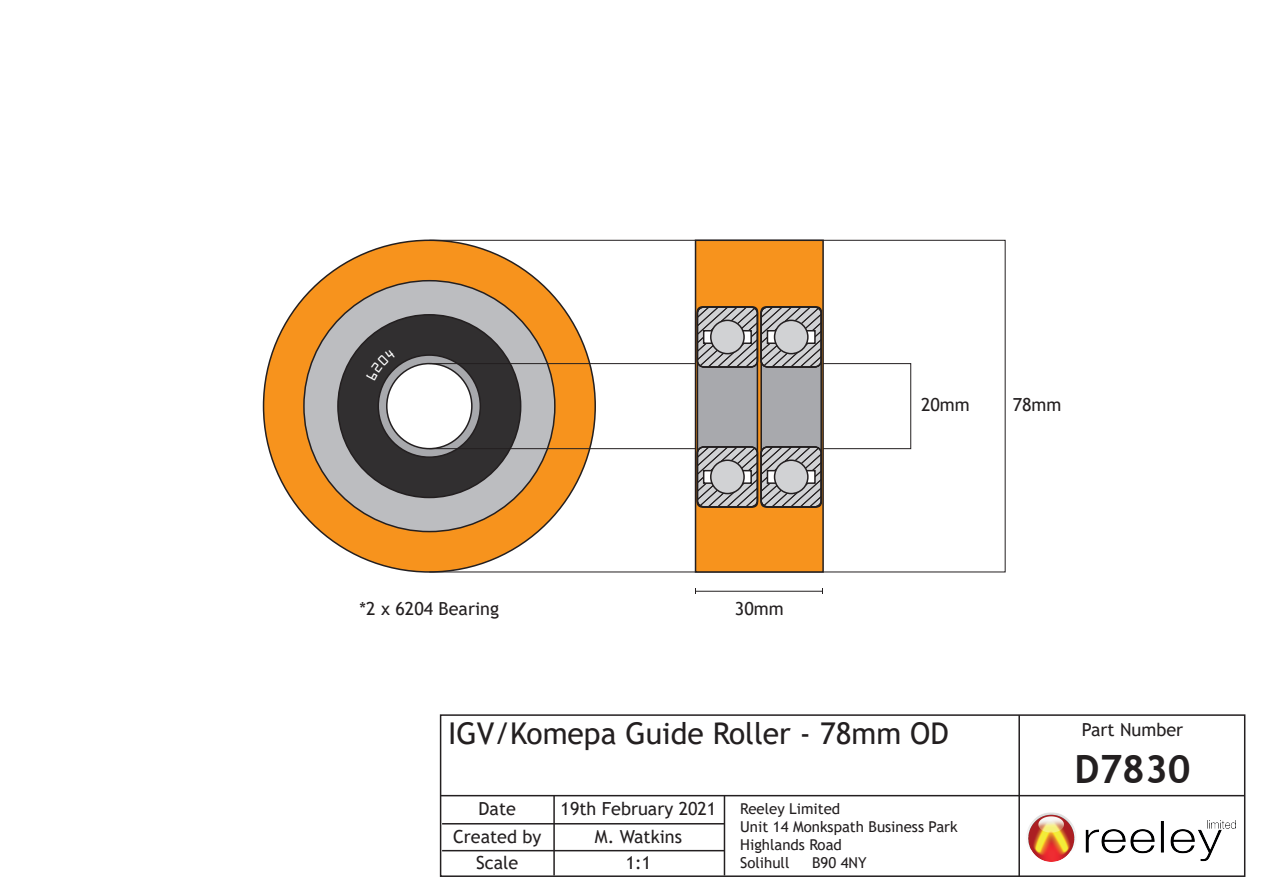
<style>
.page{position:relative;width:1263px;height:893px;background:#fff}
.page>*{position:absolute;margin:0;border:0;box-sizing:border-box;transform-origin:0 0}
.t1{font:700 39px "Trebuchet MS";color:#231f20}
.t2{font:30px "Trebuchet MS";color:#231f20}
.t3{font:18px/28.3px "Trebuchet MS";color:#231f20;text-align:center}
.t4{font:15px/18px "Trebuchet MS";color:#231f20}
</style>
<div class="page">
<div style="left:264px;top:240px;width:331px;height:332px;background:#f7931d;border-radius:50%"></div>
<div style="left:304px;top:281px;width:251px;height:251px;background:#bcbdc0;border-radius:50%"></div>
<div style="left:338px;top:315px;width:183px;height:182px;background:#312f30;border-radius:50%"></div>
<svg style="left:378px;top:355px;width:102px;height:102px;fill:#a8a9ad"></svg>
<div style="left:377px;top:354px;width:104px;height:104px;border:2px solid #231f20;border-radius:50%"></div>
<div style="left:387px;top:364px;width:85px;height:85px;background:#fff;border-radius:50%"></div>
<div style="left:386px;top:363px;width:87px;height:86px;border:2px solid #231f20;border-radius:50%"></div>
<div style="left:440px;top:714px;width:805px;height:163px;border:2px solid #231f20"></div>
<hr style="left:1018px;top:715px;width:2px;height:161px;background:#231f20">
<hr style="left:1019px;top:795px;width:226px;height:1px;background:#231f20">
<hr style="left:553px;top:795px;width:2px;height:80px;background:#231f20">
<hr style="left:442px;top:823px;width:282px;height:1px;background:#231f20">
<hr style="left:442px;top:850px;width:282px;height:1px;background:#231f20">
<hr style="left:441px;top:795px;width:578px;height:1px;background:#231f20">
<hr style="left:724px;top:795px;width:1px;height:80px;background:#231f20">
<img style="left:1027px;top:813px;width:194px;height:48px">
<img style="left:1207px;top:820px;width:28px;height:8px">
<div style="left:429px;top:363px;width:482px;height:86px;border:1px solid #231f20"></div>
<div style="left:695px;top:240px;width:129px;height:333px;background:#f7931d;border:2px solid #231f20"></div>
<hr style="left:696px;top:591px;width:126px;height:1px;background:#231f20">
<div style="left:697px;top:307px;width:60px;height:200px;background:#a8a9ad;border-radius:4px"></div>
<div style="left:697px;top:306px;width:61px;height:202px;border:2px solid #231f20;border-radius:4px"></div>
<div style="left:761px;top:307px;width:60px;height:200px;background:#a8a9ad;border-radius:4px"></div>
<div style="left:760px;top:306px;width:62px;height:202px;border:2px solid #231f20;border-radius:4px"></div>
<svg style="left:697px;top:306px;width:125px;height:61px"></svg>
<div style="left:760px;top:306px;width:62px;height:62px;border:2px solid #231f20;border-radius:6px"></div>
<div style="left:767px;top:330px;width:49px;height:14px;background:#fff;border:2px solid #231f20"></div>
<div style="left:774px;top:320px;width:34px;height:34px;background:#d1d2d4;border-radius:50%"></div>
<div style="left:774px;top:320px;width:35px;height:34px;border:2px solid #231f20;border-radius:50%"></div>
<svg style="left:697px;top:446px;width:125px;height:61px"></svg>
<div style="left:760px;top:446px;width:62px;height:62px;border:2px solid #231f20;border-radius:6px"></div>
<div style="left:767px;top:470px;width:49px;height:14px;background:#fff;border:2px solid #231f20"></div>
<div style="left:774px;top:460px;width:34px;height:34px;background:#d1d2d4;border-radius:50%"></div>
<div style="left:774px;top:459px;width:35px;height:35px;border:2px solid #231f20;border-radius:50%"></div>
<svg style="left:384px;top:367px;width:11px;height:14px"></svg>
<p class="t3" style="left:921px;top:391px;width:50px">20mm</p>
<p class="t3" style="left:1013px;top:391px;width:50px">78mm</p>
<p class="t3" style="left:360px;top:594px;width:141px">*2 x 6204 Bearing</p>
<p class="t3" style="left:735px;top:594px;width:50px">30mm</p>
<h2 class="t2" style="left:448px;top:714px;width:502px">IGV/Komepa Guide Roller - 78mm OD</h2>
<p class="t3" style="left:453px;top:794px;width:90px">Date<br>Created by</p>
<p class="t3" style="left:560px;top:794px;width:157px">19th February 2021</p>
<p class="t3" style="left:595px;top:823px;width:89px">M. Watkins</p>
<p class="t3" style="left:476px;top:848px;width:44px">Scale</p>
<p class="t3" style="left:626px;top:848px;width:27px">1:1</p>
<p class="t4" style="left:740px;top:799px;width:219px">Reeley Limited<br>Unit 14 Monkspath Business Park<br>Highlands Road<br>Solihull</p>
<p class="t4" style="left:812px;top:853px;width:56px">B90 4NY</p>
<p class="t3" style="left:1082px;top:716px;width:103px">Part Number</p>
<h1 class="t1" style="left:1074px;top:745px;width:118px">D7830</h1>
</div>
